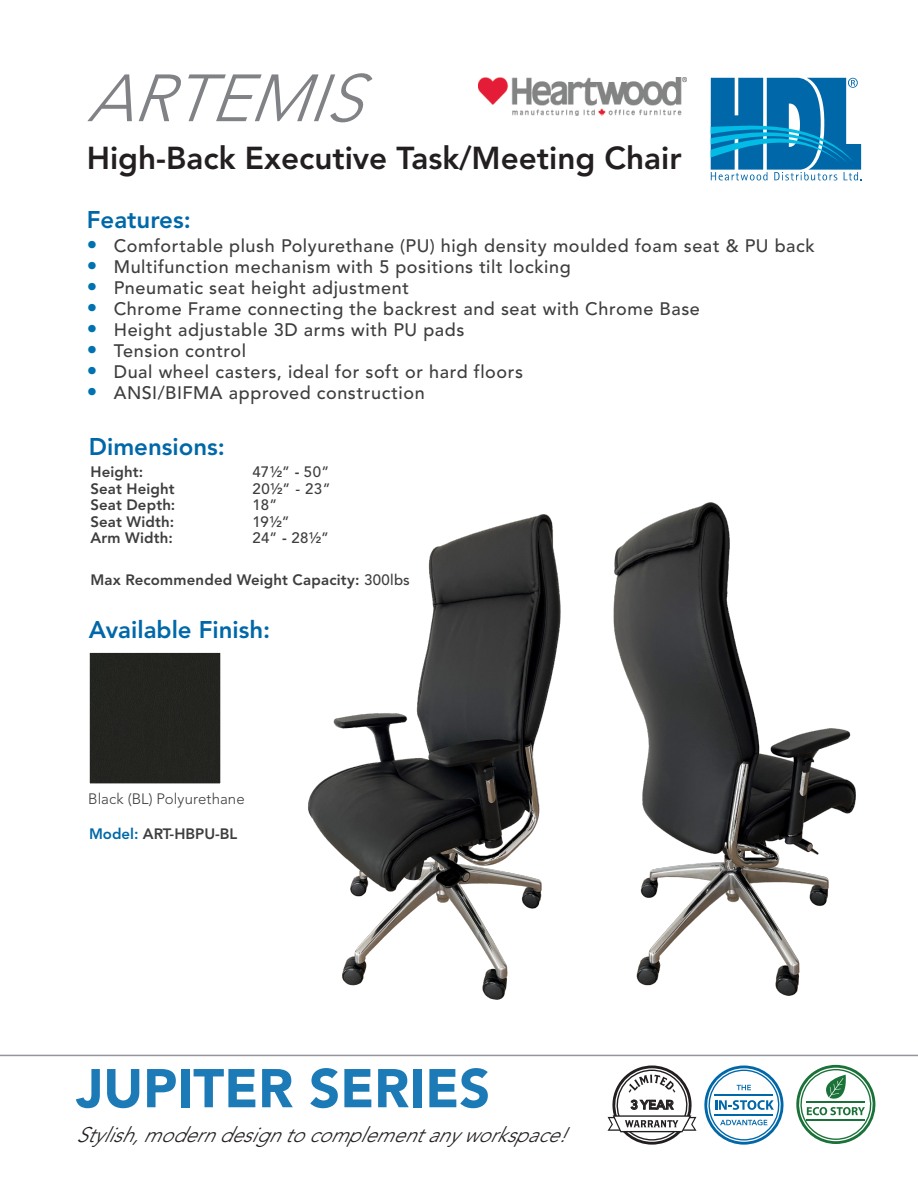
<style>
.page{position:relative;width:918px;height:1188px;background:#fff}
.page>*{position:absolute;margin:0;border:0;box-sizing:border-box;transform-origin:0 0}
.t1{font:italic 300 66px "Avenir LT Std";color:#808285}
.t2{font:900 54px "Avenir LT Std";color:#1c7bb7}
.t3{font:800 31.5px "Avenir LT Std";color:#231f20}
.t4{font:800 24px "Avenir LT Std";color:#0068a9}
.t5{font:italic 300 21px "Avenir LT Std";color:#231f20;scale:.96 1}
.t6{font:500 18px "Avenir LT Std";letter-spacing:.035em;color:#3e3e3f}
.Paragraph_Blue_Bulle{font:800 15px "Avenir LT Std";letter-spacing:.01em;color:#3e3e3f}
.Paragraph_Blue_Bulle-2{font:500 15px "Avenir LT Std";letter-spacing:.03em;color:#3e3e3f}
.Paragraph_Blue_Bulle-3{font:300 15px "Avenir LT Std";letter-spacing:.005em;color:#3e3e3f}
.t7{font:12.75px "EQ3 Avenir Heavy Alt";color:#231f20}
.s1{font-weight:800;font-size:21px;color:#0072b0}
.s2{font-weight:800}
.s3{font-weight:500}
.s4{color:#0068a9}
</style>
<div class="page">
<svg style="left:704px;top:1066px;width:80px;height:79px"></svg>
<hr style="left:714px;top:1115px;width:59px;height:1px;background:#0068a9">
<hr style="left:714px;top:1094px;width:59px;height:2px;background:#0068a9">
<svg style="left:796px;top:1065px;width:79px;height:79px"></svg>
<svg style="left:608px;top:1066px;width:89px;height:79px"></svg>
<img style="left:630px;top:502px;width:226px;height:494px">
<div style="left:91px;top:654px;width:128px;height:128px;background:#232420"></div>
<div style="left:87px;top:650px;width:136px;height:136px;border:3px solid #fff"></div>
<img style="left:478px;top:78px;width:208px;height:37px">
<svg style="left:711px;top:78px;width:151px;height:102px"></svg>
<img style="left:308px;top:514px;width:322px;height:486px">
<hr style="left:0;top:1055px;width:918px;height:1px;background:#939598">
<p class="t1" style="left:87px;top:60px;width:304px">ARTEMIS</p>
<p class="t3" style="left:87px;top:139px;width:596px">High-Back Executive Task/Meeting Chair</p>
<p class="t4" style="left:87px;top:206px;width:105px">Features:</p>
<p class="t6" style="left:87px;top:235px;width:730px"><span class="s1">•</span> Comfortable plush Polyurethane (PU) high density moulded foam seat &amp; PU back</p>
<p class="t6" style="left:87px;top:256px;width:485px"><span class="s1">•</span> Multifunction mechanism with 5 positions tilt locking</p>
<p class="t6" style="left:87px;top:277px;width:324px"><span class="s1">•</span> Pneumatic seat height adjustment</p>
<p class="t6" style="left:87px;top:298px;width:615px"><span class="s1">•</span> Chrome Frame connecting the backrest and seat with Chrome Base</p>
<p class="t6" style="left:87px;top:319px;width:379px"><span class="s1">•</span> Height adjustable 3D arms with PU pads</p>
<p class="t6" style="left:87px;top:340px;width:161px"><span class="s1">•</span> Tension control</p>
<p class="t6" style="left:87px;top:361px;width:438px"><span class="s1">•</span> Dual wheel casters, ideal for soft or hard floors</p>
<p class="t6" style="left:87px;top:382px;width:339px"><span class="s1">•</span> ANSI/BIFMA approved construction</p>
<p class="t4" style="left:89px;top:432px;width:137px">Dimensions:</p>
<p class="Paragraph_Blue_Bulle" style="left:91px;top:463px;width:54px">Height:</p>
<p class="Paragraph_Blue_Bulle-2" style="left:253px;top:463px;width:78px">47½” <span class="s2">-</span> 50”</p>
<p class="Paragraph_Blue_Bulle" style="left:91px;top:479px;width:86px">Seat Height</p>
<p class="Paragraph_Blue_Bulle-2" style="left:253px;top:480px;width:79px">20½” - 23”</p>
<p class="Paragraph_Blue_Bulle" style="left:91px;top:496px;width:86px">Seat Depth:</p>
<p class="Paragraph_Blue_Bulle-2" style="left:253px;top:496px;width:26px">18”</p>
<p class="Paragraph_Blue_Bulle" style="left:91px;top:512px;width:85px">Seat Width:</p>
<p class="Paragraph_Blue_Bulle-2" style="left:253px;top:513px;width:39px">19½”</p>
<p class="Paragraph_Blue_Bulle" style="left:91px;top:529px;width:84px">Arm Width:</p>
<p class="Paragraph_Blue_Bulle-2" style="left:253px;top:529px;width:78px">24” <span class="s2">-</span> 28½”</p>
<p class="Paragraph_Blue_Bulle" style="left:91px;top:571px;width:321px">Max Recommended Weight Capacity: <span class="s3">300lbs</span></p>
<p class="t4" style="left:89px;top:615px;width:183px">Available Finish:</p>
<p class="Paragraph_Blue_Bulle-3" style="left:88px;top:790px;width:158px">Black (BL) Polyurethane</p>
<p class="Paragraph_Blue_Bulle" style="left:89px;top:825px;width:150px"><span class="s4">Model:</span> ART-HBPU-BL</p>
<p class="t2" style="left:76px;top:1056px;width:416px">JUPITER SERIES</p>
<p class="t5" style="left:76px;top:1123px;width:522px">Stylish,moderndesigntocomplementany workspace!</p>
<p class="t7" style="left:631px;top:1097px;width:45px">3 YEAR</p>
</div>
